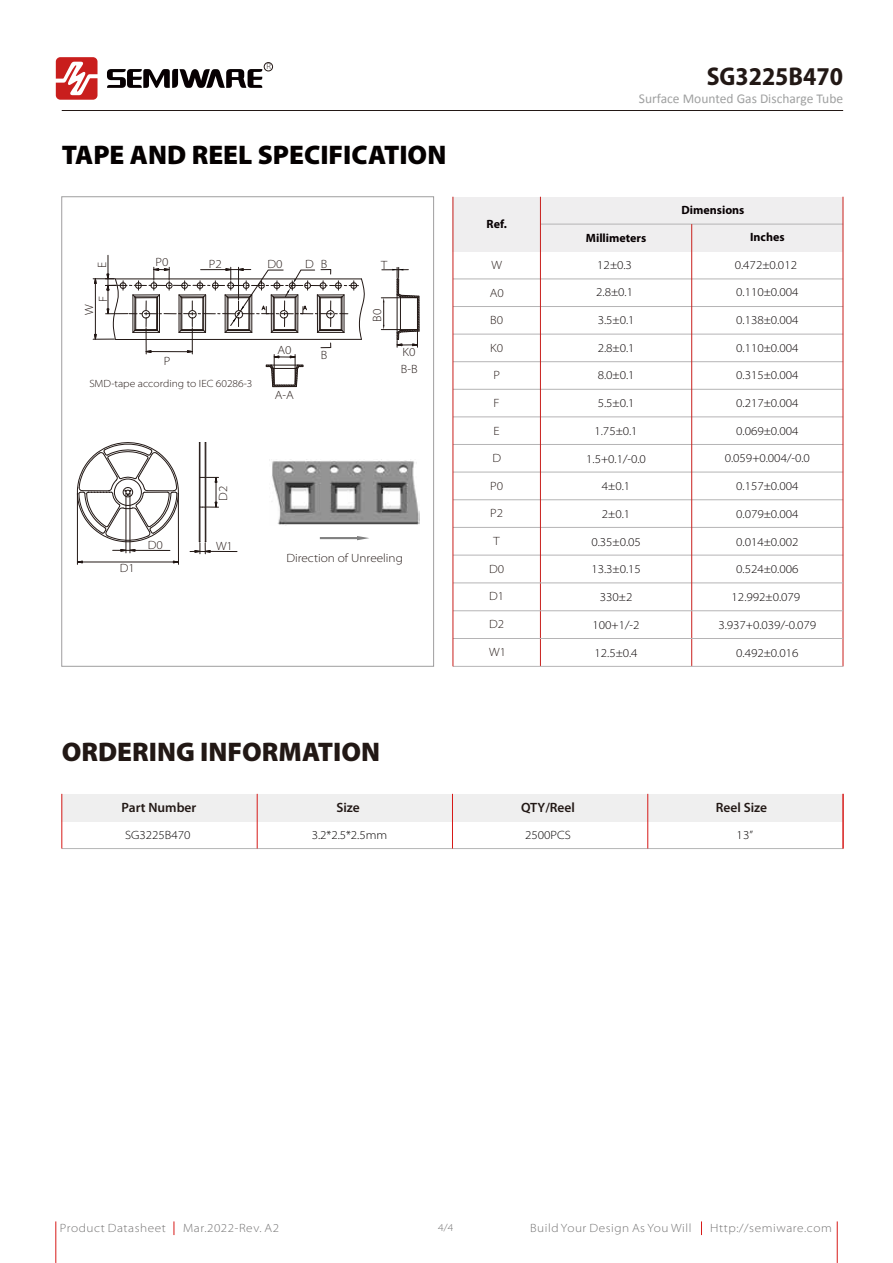
<style>
.page{position:relative;width:893px;height:1263px;background:#fff}
.page>*{position:absolute;margin:0;border:0;box-sizing:border-box;transform-origin:0 0}
.t1{font:900 27px "Myriad Pro";color:#040000}
.t2{font:900 27px "Myriad Pro";color:#221815}
.t3{font:700 semi-condensed 25.8px "Myriad Pro";color:#221815}
.t4{font:600 13.5px "Myriad Pro";color:#221815}
.t5{font:13.5px "Calibri";color:#9fa0a0}
.t6{font:300 semi-expanded 12px "Myriad Pro";color:#070002}
.t7{font:300 semi-expanded 12px/17px "Myriad Pro";color:#231815}
.t8{font:300 semi-expanded 12px "Myriad Pro";letter-spacing:.05em;color:#727171}
.t9{font:300 semi-expanded 12px "Myriad Pro";color:#040000}
.t10{font:700 12px "Myriad Pro";color:#070002}
.t11{font:300 semi-expanded 10.5px "Myriad Pro";color:#231815}
.t12{font:300 semi-expanded 10.5px "Myriad Pro";color:#727171}
.t13{font:300 semi-expanded 8.25px "Myriad Pro";color:#231815}
</style>
<div class="page">
<div style="left:62px;top:794px;width:781px;height:27px;background:#efefef"></div>
<hr style="left:62px;top:848px;width:781px;height:1px;background:#b5b6b6">
<hr style="left:647px;top:794px;width:1px;height:54px;background:#d71a18">
<hr style="left:62px;top:794px;width:1px;height:54px;background:#d71a18">
<hr style="left:452px;top:794px;width:1px;height:54px;background:#d71a18">
<hr style="left:257px;top:794px;width:1px;height:54px;background:#d71a18">
<hr style="left:843px;top:794px;width:1px;height:54px;background:#d71a18">
<hr style="left:56px;top:1221px;width:1px;height:42px;background:#d71a18">
<hr style="left:837px;top:1221px;width:1px;height:42px;background:#d71a18">
<svg style="left:701px;top:1221px;width:1px;height:14px"></svg>
<svg style="left:174px;top:1221px;width:1px;height:14px"></svg>
<hr style="left:62px;top:110px;width:781px;height:1px;background:#231815">
<svg style="left:56px;top:57px;width:42px;height:43px"></svg>
<svg style="left:107px;top:69px;width:155px;height:19px"></svg>
<div style="left:264px;top:62px;width:9px;height:9px;border:1px solid #231815;border-radius:50%"></div>
<div style="left:453px;top:197px;width:390px;height:54px;background:#efeeef"></div>
<hr style="left:540px;top:224px;width:303px;height:1px;background:#b5b4b5">
<hr style="left:453px;top:444px;width:390px;height:1px;background:#b5b4b5">
<hr style="left:453px;top:472px;width:390px;height:1px;background:#b5b4b5">
<hr style="left:453px;top:417px;width:390px;height:1px;background:#b5b4b5">
<hr style="left:453px;top:389px;width:390px;height:1px;background:#b5b4b5">
<hr style="left:453px;top:361px;width:390px;height:1px;background:#b5b4b5">
<hr style="left:453px;top:334px;width:390px;height:1px;background:#b5b4b5">
<hr style="left:453px;top:306px;width:390px;height:1px;background:#b5b4b5">
<hr style="left:453px;top:279px;width:390px;height:1px;background:#b5b4b5">
<hr style="left:453px;top:499px;width:390px;height:1px;background:#b5b4b5">
<hr style="left:453px;top:527px;width:390px;height:1px;background:#b5b4b5">
<hr style="left:453px;top:555px;width:390px;height:1px;background:#b5b4b5">
<hr style="left:540px;top:197px;width:1px;height:469px;background:#c9201d">
<hr style="left:843px;top:197px;width:1px;height:469px;background:#c9201d">
<hr style="left:453px;top:583px;width:390px;height:1px;background:#b5b4b5">
<hr style="left:691px;top:224px;width:1px;height:442px;background:#c9201d">
<hr style="left:453px;top:610px;width:390px;height:1px;background:#b5b4b5">
<hr style="left:453px;top:638px;width:390px;height:1px;background:#b5b4b5">
<hr style="left:453px;top:666px;width:390px;height:1px;background:#b5b4b5">
<svg style="left:77px;top:442px;width:102px;height:100px"></svg>
<hr style="left:205px;top:443px;width:1px;height:99px;background:#221815">
<hr style="left:200px;top:443px;width:1px;height:99px;background:#221815">
<hr style="left:199px;top:443px;width:1px;height:99px;background:#221815">
<svg style="left:200px;top:473px;width:19px;height:38px"></svg>
<hr style="left:77px;top:493px;width:1px;height:71px;background:#221815">
<hr style="left:178px;top:493px;width:1px;height:71px;background:#221815">
<hr style="left:82px;top:562px;width:91px;height:1px;background:#221815">
<svg style="left:76px;top:560px;width:7px;height:4px"></svg>
<svg style="left:173px;top:560px;width:5px;height:4px"></svg>
<hr style="left:126px;top:493px;width:1px;height:60px;background:#221815">
<hr style="left:130px;top:493px;width:1px;height:60px;background:#221815">
<hr style="left:113px;top:550px;width:57px;height:1px;background:#221815">
<svg style="left:120px;top:549px;width:16px;height:3px"></svg>
<svg style="left:190px;top:541px;width:47px;height:13px"></svg>
<svg style="left:320px;top:536px;width:49px;height:4px"></svg>
<hr style="left:381px;top:297px;width:35px;height:1px;background:#221815">
<hr style="left:381px;top:329px;width:35px;height:1px;background:#221815">
<svg style="left:382px;top:267px;width:38px;height:80px"></svg>
<svg style="left:93px;top:255px;width:272px;height:133px"></svg>
<hr style="left:453px;top:197px;width:1px;height:469px;background:#c9201d">
<img style="left:272px;top:459px;width:148px;height:66px">
<div style="left:142px;top:310px;width:8px;height:8px;border:1px solid #221815;border-radius:50%"></div>
<div style="left:188px;top:310px;width:8px;height:8px;border:1px solid #221815;border-radius:50%"></div>
<div style="left:235px;top:310px;width:8px;height:8px;border:1px solid #221815;border-radius:50%"></div>
<div style="left:280px;top:310px;width:8px;height:8px;border:1px solid #221815;border-radius:50%"></div>
<div style="left:326px;top:310px;width:8px;height:8px;border:1px solid #221815;border-radius:50%"></div>
<p class="t13" style="left:266px;top:62px;width:6px">R</p>
<h1 class="t1" style="left:62px;top:140px;width:386px">TAPE AND REEL SPECIFICATION</h1>
<p class="t7" style="left:94px;top:268px;width:8px;rotate:-90deg">E</p>
<p class="t7" style="left:95px;top:302px;width:8px;rotate:-90deg">F</p>
<p class="t7" style="left:81px;top:315px;width:12px;rotate:-90deg">W</p>
<p class="t7" style="left:156px;top:254px;width:14px">P0</p>
<p class="t7" style="left:209px;top:255px;width:14px">P2</p>
<p class="t7" style="left:381px;top:257px;width:8px">T</p>
<p class="t7" style="left:321px;top:255px;width:8px">B</p>
<p class="t7" style="left:268px;top:256px;width:17px">D0</p>
<p class="t7" style="left:305px;top:256px;width:10px">D</p>
<p class="t7" style="left:369px;top:322px;width:14px;rotate:-90deg">B0</p>
<p class="t7" style="left:164px;top:353px;width:8px">P</p>
<p class="t11" style="left:89px;top:377px;width:165px">SMD-tape according to IEC 60286-3</p>
<p class="t7" style="left:277px;top:342px;width:16px">A0</p>
<p class="t7" style="left:275px;top:387px;width:20px">A-A</p>
<p class="t7" style="left:321px;top:346px;width:8px">B</p>
<p class="t7" style="left:401px;top:344px;width:18px">K0<br>B-B</p>
<p class="t7" style="left:148px;top:537px;width:17px">D0</p>
<p class="t7" style="left:215px;top:501px;width:17px;rotate:-90deg">D2</p>
<p class="t7" style="left:216px;top:538px;width:18px">W1</p>
<p class="t7" style="left:120px;top:559px;width:17px">D1</p>
<p class="t7" style="left:286px;top:550px;width:118px">Direction of Unreeling</p>
<h1 class="t2" style="left:62px;top:736px;width:320px">ORDERING INFORMATION</h1>
<p class="t10" style="left:487px;top:217px;width:22px">Ref.</p>
<p class="t7" style="left:491px;top:256px;width:12px">W</p>
<p class="t7" style="left:490px;top:284px;width:16px">A0</p>
<p class="t7" style="left:490px;top:312px;width:14px">B0</p>
<p class="t7" style="left:490px;top:339px;width:14px">K0</p>
<p class="t7" style="left:493px;top:367px;width:8px">P</p>
<p class="t7" style="left:494px;top:395px;width:8px">F</p>
<p class="t7" style="left:494px;top:422px;width:8px">E</p>
<p class="t7" style="left:492px;top:450px;width:10px">D</p>
<p class="t7" style="left:490px;top:477px;width:14px">P0</p>
<p class="t7" style="left:490px;top:505px;width:14px">P2</p>
<p class="t7" style="left:494px;top:533px;width:8px">T</p>
<p class="t7" style="left:489px;top:560px;width:17px">D0</p>
<p class="t7" style="left:489px;top:588px;width:17px">D1</p>
<p class="t7" style="left:489px;top:616px;width:17px">D2</p>
<p class="t7" style="left:489px;top:644px;width:18px">W1</p>
<h2 class="t3" style="left:707px;top:62px;width:138px">SG3225B470</h2>
<p class="t5" style="left:639px;top:90px;width:206px">Surface Mounted Gas Discharge Tube</p>
<p class="t10" style="left:586px;top:231px;width:62px">Millimeters</p>
<p class="t6" style="left:597px;top:258px;width:36px">12±0.3</p>
<p class="t6" style="left:596px;top:286px;width:38px">2.8±0.1</p>
<p class="t6" style="left:598px;top:313px;width:38px">3.5±0.1</p>
<p class="t6" style="left:598px;top:341px;width:38px">2.8±0.1</p>
<p class="t6" style="left:598px;top:369px;width:38px">8.0±0.1</p>
<p class="t6" style="left:598px;top:396px;width:38px">5.5±0.1</p>
<p class="t6" style="left:594px;top:424px;width:45px">1.75±0.1</p>
<p class="t6" style="left:586px;top:452px;width:61px">1.5+0.1/-0.0</p>
<p class="t6" style="left:602px;top:479px;width:30px">4±0.1</p>
<p class="t6" style="left:602px;top:507px;width:30px">2±0.1</p>
<p class="t6" style="left:591px;top:535px;width:51px">0.35±0.05</p>
<p class="t6" style="left:591px;top:563px;width:51px">13.3±0.15</p>
<p class="t6" style="left:600px;top:590px;width:34px">330±2</p>
<p class="t6" style="left:593px;top:618px;width:49px">100+1/-2</p>
<p class="t6" style="left:594px;top:646px;width:45px">12.5±0.4</p>
<p class="t10" style="left:681px;top:203px;width:65px">Dimensions</p>
<p class="t10" style="left:750px;top:231px;width:36px">Inches</p>
<p class="t6" style="left:735px;top:258px;width:64px">0.472±0.012</p>
<p class="t6" style="left:736px;top:286px;width:64px">0.110±0.004</p>
<p class="t6" style="left:736px;top:313px;width:64px">0.138±0.004</p>
<p class="t6" style="left:736px;top:341px;width:64px">0.110±0.004</p>
<p class="t6" style="left:736px;top:369px;width:64px">0.315±0.004</p>
<p class="t6" style="left:736px;top:396px;width:64px">0.217±0.004</p>
<p class="t6" style="left:736px;top:424px;width:64px">0.069±0.004</p>
<p class="t6" style="left:725px;top:452px;width:87px">0.059+0.004/-0.0</p>
<p class="t6" style="left:736px;top:479px;width:64px">0.157±0.004</p>
<p class="t6" style="left:736px;top:507px;width:64px">0.079±0.004</p>
<p class="t6" style="left:736px;top:535px;width:64px">0.014±0.002</p>
<p class="t6" style="left:736px;top:563px;width:64px">0.524±0.006</p>
<p class="t6" style="left:732px;top:590px;width:70px">12.992±0.079</p>
<p class="t6" style="left:718px;top:618px;width:99px">3.937+0.039/-0.079</p>
<p class="t6" style="left:736px;top:646px;width:64px">0.492±0.016</p>
<p class="t4" style="left:122px;top:800px;width:76px">Part Number</p>
<p class="t4" style="left:336px;top:800px;width:25px">Size</p>
<p class="t4" style="left:521px;top:800px;width:55px">QTY/Reel</p>
<p class="t4" style="left:716px;top:800px;width:53px">Reel Size</p>
<p class="t9" style="left:125px;top:829px;width:67px">SG3225B470</p>
<p class="t9" style="left:312px;top:829px;width:77px">3.2*2.5*2.5mm</p>
<p class="t9" style="left:525px;top:829px;width:47px">2500PCS</p>
<p class="t9" style="left:737px;top:829px;width:18px">13”</p>
<p class="t8" style="left:60px;top:1221px;width:108px">Product Datasheet</p>
<p class="t8" style="left:183px;top:1221px;width:97px">Mar.2022-Rev. A2</p>
<p class="t12" style="left:438px;top:1222px;width:17px">4/4</p>
<p class="t8" style="left:530px;top:1221px;width:163px">Build Your Design As You Will</p>
<p class="t8" style="left:710px;top:1221px;width:123px">Http://semiware.com</p>
</div>
